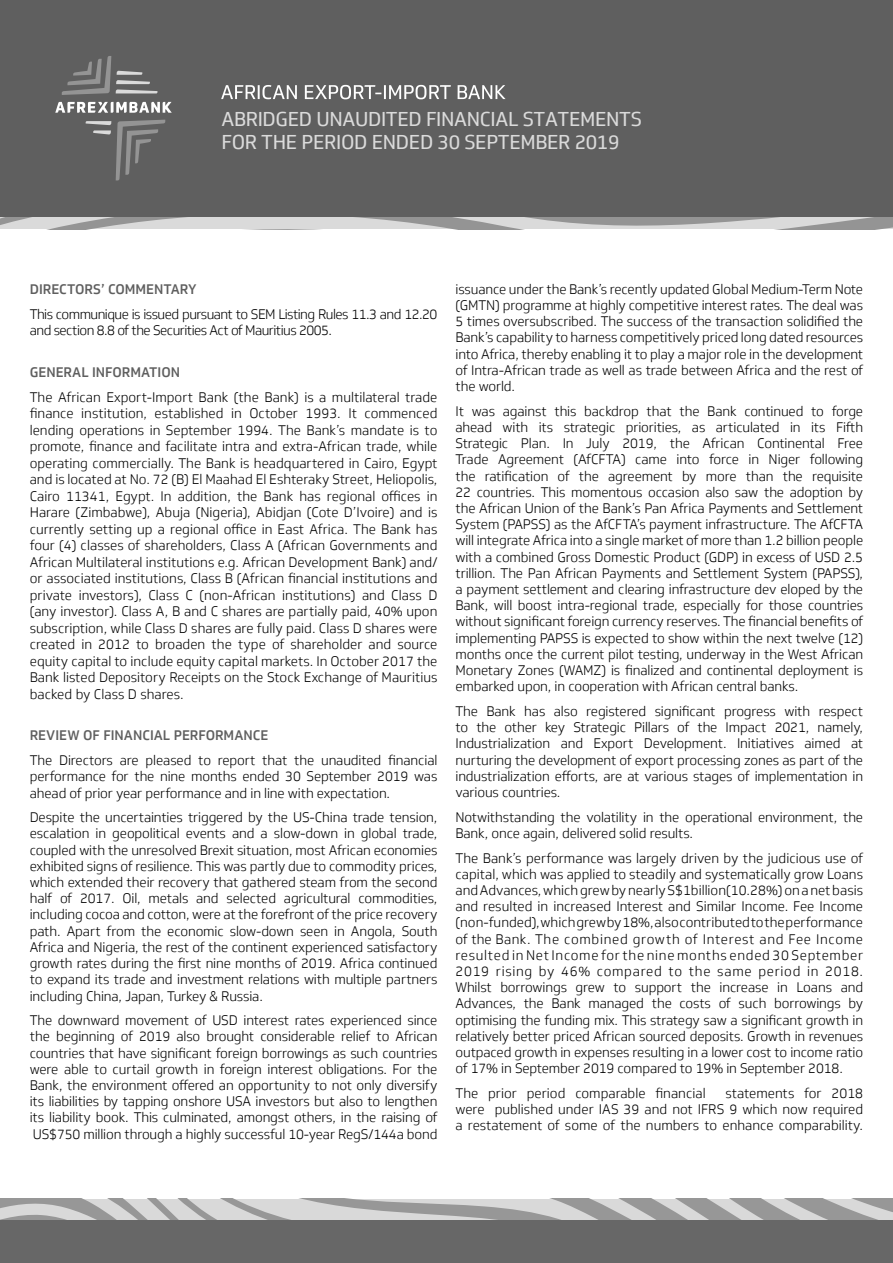
<style>
.page{position:relative;width:893px;height:1263px;background:#fff}
.page>*{position:absolute;margin:0;border:0;box-sizing:border-box;transform-origin:0 0}
.t1{font:19.5px/23.4px "Soleto";letter-spacing:-.015em;color:#dadada}
.t2{font:300 13.5px/16.2px "Soleto";letter-spacing:-.01em;color:#000;text-align:justify}
.t3{font:300 13.5px/16.5px "Soleto";letter-spacing:-.04em;color:#000}
.t4{font:500 13.5px "Soleto";color:#5f5f5f}
</style>
<div class="page">
<div style="left:0;top:0;width:893px;height:228px;background:#5f5f5f"></div>
<svg style="left:0;top:218px;width:893px;height:11px;background:#c1c1c1"></svg>
<svg style="left:62px;top:56px;width:95px;height:39px"></svg>
<svg style="left:86px;top:120px;width:79px;height:60px"></svg>
<svg style="left:55px;top:102px;width:117px;height:11px"></svg>
<svg style="left:221px;top:85px;width:285px;height:14px"></svg>
<svg style="left:0;top:1199px;width:893px;height:21px;background:#bbb"></svg>
<div style="left:0;top:1220px;width:893px;height:43px;background:#676767"></div>
<p class="t1" style="left:221px;top:107px;width:422px">ABRIDGED UNAUDITED FINANCIAL STATEMENTS<br>FOR THE PERIOD ENDED 30 SEPTEMBER 2019</p>
<p class="t4" style="left:30px;top:281px;width:168px">DIRECTORS’ COMMENTARY</p>
<p class="t3" style="left:30px;top:306px;width:409px">This communique is issued pursuant to SEM Listing Rules 11.3 and 12.20 and section 8.8 of the Securities Act of Mauritius 2005.</p>
<p class="t4" style="left:30px;top:364px;width:152px">GENERAL INFORMATION</p>
<p class="t2" style="left:30px;top:389px;width:409px">The African Export-Import Bank (the Bank) is a multilateral trade finance institution, established in October 1993. It commenced lending operations in September 1994. The Bank’s mandate is to promote, finance and facilitate intra and extra-African trade, while operating commercially. The Bank is headquartered in Cairo, Egypt and is located at No. 72 (B) El Maahad El Eshteraky Street, Heliopolis, Cairo 11341, Egypt. In addition, the Bank has regional offices in Harare (Zimbabwe), Abuja (Nigeria), Abidjan (Cote D’Ivoire) and is currently setting up a regional office in East Africa. The Bank has four (4) classes of shareholders, Class A (African Governments and African Multilateral institutions e.g. African Development Bank) and/ or associated institutions, Class B (African financial institutions and private investors), Class C (non-African institutions) and Class D (any investor). Class A, B and C shares are partially paid, 40% upon subscription, while Class D shares are fully paid. Class D shares were created in 2012 to broaden the type of shareholder and source equity capital to include equity capital markets. In October 2017 the Bank listed Depository Receipts on the Stock Exchange of Mauritius backed by Class D shares.</p>
<p class="t4" style="left:30px;top:727px;width:240px">REVIEW OF FINANCIAL PERFORMANCE</p>
<p class="t2" style="left:30px;top:752px;width:409px">The Directors are pleased to report that the unaudited financial performance for the nine months ended 30 September 2019 was ahead of prior year performance and in line with expectation.</p>
<p class="t2" style="left:30px;top:809px;width:409px">Despite the uncertainties triggered by the US-China trade tension, escalation in geopolitical events and a slow-down in global trade, coupled with the unresolved Brexit situation, most African economies exhibited signs of resilience. This was partly due to commodity prices, which extended their recovery that gathered steam from the second half of 2017. Oil, metals and selected agricultural commodities, including cocoa and cotton, were at the forefront of the price recovery path. Apart from the economic slow-down seen in Angola, South Africa and Nigeria, the rest of the continent experienced satisfactory growth rates during the first nine months of 2019. Africa continued to expand its trade and investment relations with multiple partners including China, Japan, Turkey &amp; Russia.</p>
<p class="t2" style="left:30px;top:1012px;width:409px">The downward movement of USD interest rates experienced since the beginning of 2019 also brought considerable relief to African countries that have significant foreign borrowings as such countries were able to curtail growth in foreign interest obligations. For the Bank, the environment offered an opportunity to not only diversify its liabilities by tapping onshore USA investors but also to lengthen its liability book. This culminated, amongst others, in the raising of US$750 million through a highly successful 10-year RegS/144a bond</p>
<p class="t2" style="left:455px;top:281px;width:409px">issuance under the Bank’s recently updated Global Medium-Term Note (GMTN) programme at highly competitive interest rates. The deal was 5 times oversubscribed. The success of the transaction solidified the Bank’s capability to harness competitively priced long dated resources into Africa, thereby enabling it to play a major role in the development of Intra-African trade as well as trade between Africa and the rest of the world.</p>
<p class="t2" style="left:455px;top:403px;width:409px">It was against this backdrop that the Bank continued to forge ahead with its strategic priorities, as articulated in its Fifth Strategic Plan. In July 2019, the African Continental Free Trade Agreement (AfCFTA) came into force in Niger following the ratification of the agreement by more than the requisite 22 countries. This momentous occasion also saw the adoption by the African Union of the Bank’s Pan Africa Payments and Settlement System (PAPSS) as the AfCFTA’s payment infrastructure. The AfCFTA will integrate Africa into a single market of more than 1.2 billion people with a combined Gross Domestic Product (GDP) in excess of USD 2.5 trillion. The Pan African Payments and Settlement System (PAPSS), a payment settlement and clearing infrastructure dev eloped by the Bank, will boost intra-regional trade, especially for those countries without significant foreign currency reserves. The financial benefits of implementing PAPSS is expected to show within the next twelve (12) months once the current pilot testing, underway in the West African Monetary Zones (WAMZ) is finalized and continental deployment is embarked upon, in cooperation with African central banks.</p>
<p class="t2" style="left:455px;top:703px;width:409px">The Bank has also registered significant progress with respect to the other key Strategic Pillars of the Impact 2021, namely, Industrialization and Export Development. Initiatives aimed at nurturing the development of export processing zones as part of the industrialization efforts, are at various stages of implementation in various countries.</p>
<p class="t2" style="left:455px;top:809px;width:409px">Notwithstanding the volatility in the operational environment, the<br>Bank, once again, delivered solid results.</p>
<p class="t2" style="left:455px;top:850px;width:409px">The Bank’s performance was largely driven by the judicious use of capital, which was applied to steadily and systematically grow Loans and Advances, which grew by nearly S$1billion(10.28%) on a net basis and resulted in increased Interest and Similar Income. Fee Income (non-funded), which grew by 18%, also contributed to the performance of the Bank. The combined growth of Interest and Fee Income resulted in Net Income for the nine months ended 30 September 2019 rising by 46% compared to the same period in 2018.<br>Whilst borrowings grew to support the increase in Loans and Advances, the Bank managed the costs of such borrowings by optimising the funding mix. This strategy saw a significant growth in relatively better priced African sourced deposits. Growth in revenues outpaced growth in expenses resulting in a lower cost to income ratio of 17% in September 2019 compared to 19% in September 2018.</p>
<p class="t2" style="left:455px;top:1085px;width:252px">The prior period comparable financial</p>
<p class="t2" style="left:455px;top:1085px;width:409px;text-indent:270px">statements for 2018 were published under IAS 39 and not IFRS 9 which now required a restatement of some of the numbers to enhance comparability.</p>
</div>
